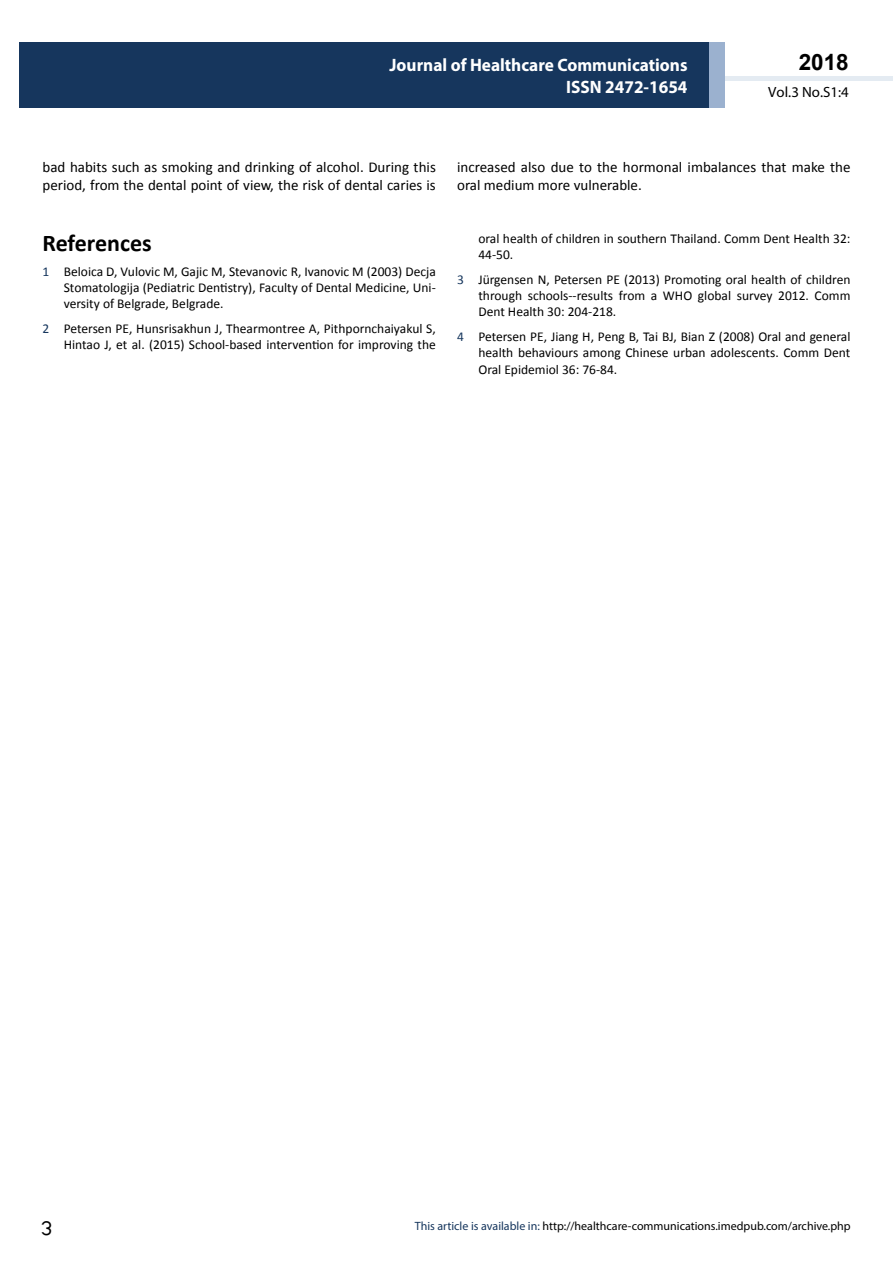
<style>
.page{position:relative;width:893px;height:1263px;background:#fff}
.page>*{position:absolute;margin:0;border:0;box-sizing:border-box;transform-origin:0 0}
.t1{font:25.5px "Tunga";color:#000}
.t2{font:700 24px "Calibri";color:#000}
.t3{font:700 22.5px "Arial";color:#000}
.t4{font:700 18px/21.6px "Myriad Pro";color:#fff;text-align:right;scale:.96 1}
.t5{font:15px/18px "Calibri";color:#000}
.t6{font:14.85px "Myriad Pro";color:#000}
.t7{font:13.5px/16.2px "Calibri";color:#000;text-align:justify}
.t8{font:12px "Myriad Pro";color:#000}
.s1{color:#16365d}
</style>
<div class="page">
<div style="left:725px;top:76px;width:168px;height:5px;background:#e4ebf2"></div>
<div style="left:19px;top:42px;width:690px;height:66px;background:#16365d"></div>
<div style="left:709px;top:42px;width:16px;height:66px;background:#9bb1cf"></div>
<h3 class="t4" style="left:389px;top:54px;width:312px">Journal of Healthcare Communications<br>ISSN 2472-1654</h3>
<h3 class="t4" style="left:517px;top:53px;width:198px">ARCHIVOS DE MEDICINA<br>ISSN 1698-9 65</h3>
<h3 class="t3" style="left:799px;top:47px;width:52px">2018</h3>
<p class="t6" style="left:768px;top:83px;width:82px">Vol.3 No.S1:4</p>
<p class="t5" style="left:43px;top:158px;width:395px">bad habits such as smoking and drinking of alcohol. During this period, from the dental point of view, the risk of dental caries is</p>
<p class="t5" style="left:457px;top:158px;width:395px">increased also due to the hormonal imbalances that make the oral medium more vulnerable.</p>
<h2 class="t2" style="left:43px;top:228px;width:111px">References</h2>
<p class="t7" style="left:64px;top:263px;width:374px;text-indent:-21px"><span class="s1">1</span> Beloica D, Vulovic M, Gajic M, Stevanovic R, Ivanovic M (2003) Decja Stomatologija (Pediatric Dentistry), Faculty of Dental Medicine, Uni&shy;versity of Belgrade, Belgrade.</p>
<p class="t7" style="left:43px;top:320px;width:395px;text-align:right"><span class="s1">2</span> Petersen PE, Hunsrisakhun J, Thearmontree A, Pithpornchaiyakul S,<br>Hintao J, et al. (2015) School-based intervention for improving the</p>
<p class="t7" style="left:478px;top:231px;width:374px">oral health of children in southern Thailand. Comm Dent Health 32:<br>44-50.</p>
<p class="t7" style="left:478px;top:271px;width:374px;text-indent:-21px"><span class="s1">3</span> Jürgensen N, Petersen PE (2013) Promoting oral health of children through schools--results from a WHO global survey 2012. Comm Dent Health 30: 204-218.</p>
<p class="t7" style="left:478px;top:329px;width:374px;text-indent:-21px"><span class="s1">4</span> Petersen PE, Jiang H, Peng B, Tai BJ, Bian Z (2008) Oral and general health behaviours among Chinese urban adolescents. Comm Dent Oral Epidemiol 36: 76-84.</p>
<h1 class="t1" style="left:41px;top:1211px;width:13px">3</h1>
<p class="t8" style="left:415px;top:1218px;width:437px"><span class="s1">This article is available in:</span> http://healthcare-communications.imedpub.com/archive.php</p>
</div>
